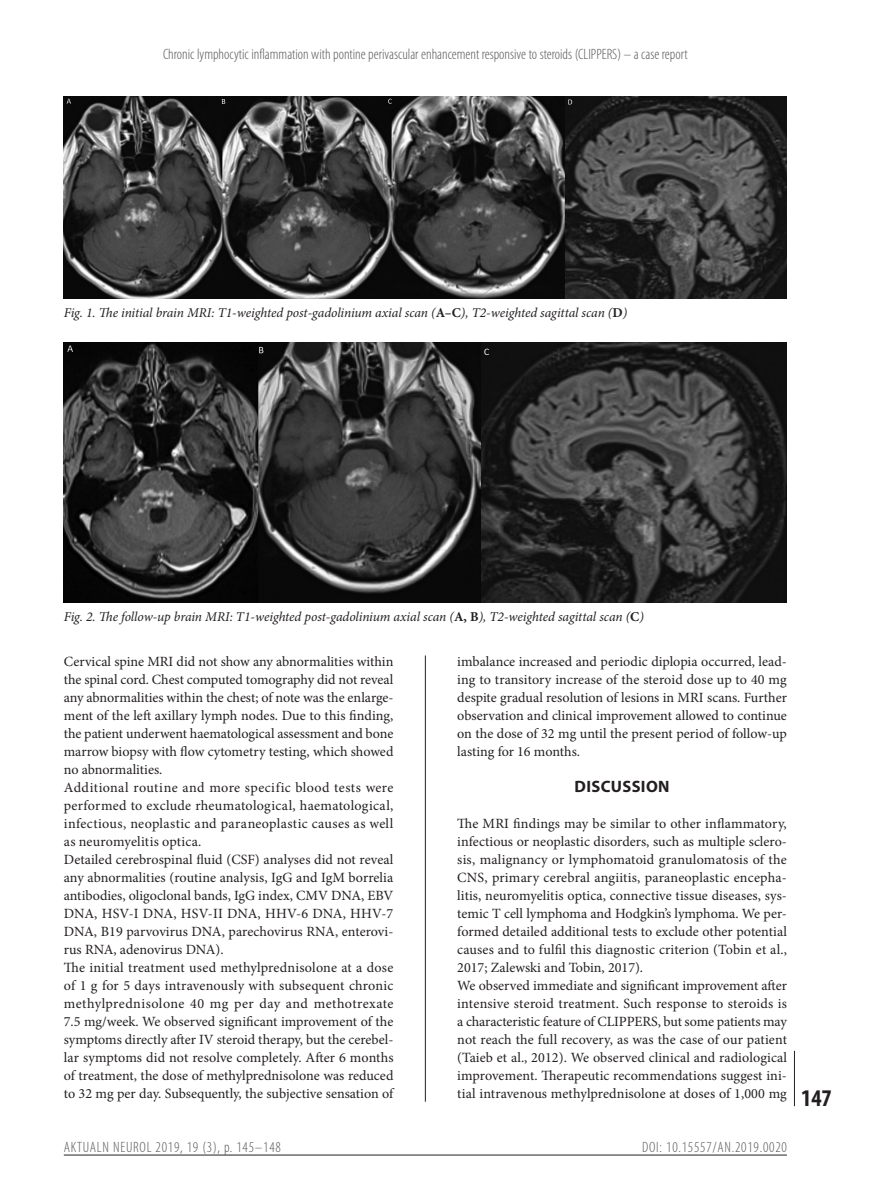
<style>
.page{position:relative;width:872px;height:1191px;background:#fff}
.page>*{position:absolute;margin:0;border:0;box-sizing:border-box;transform-origin:0 0}
.t1{font:700 condensed 24px "Myriad Pro";color:#231f20}
.SRODTYTUL_I{font:700 16.5px "Myriad Pro";letter-spacing:.02em;color:#231f20}
.t2{font:300 condensed 15px "Myriad Pro";color:#57585a}
.t3{font:300 condensed 15px "Myriad Pro";letter-spacing:.05em;color:#57585a}
.TEKST{font:14.1px/18px "Minion Pro";color:#231f20;text-align:justify}
.Podpis{font:italic 13.5px "Minion Pro";letter-spacing:-.01em;color:#231f20}
.s1{font-weight:700;font-style:normal}
</style>
<div class="page">
<hr style="left:794px;top:1050px;width:1px;height:56px;background:#231f20">
<hr style="left:64px;top:1154px;width:723px;height:1px;background:#231f20">
<hr style="left:425px;top:655px;width:1px;height:446px;background:#231f20">
<img style="left:64px;top:97px;width:723px;height:201px">
<img style="left:64px;top:342px;width:723px;height:260px">
<p class="t2" style="left:163px;top:46px;width:526px">Chronic lymphocytic inflammation with pontine perivascular enhancement responsive to steroids (CLIPPERS) – a case report</p>
<p class="Podpis" style="left:64px;top:303px;width:565px">Fig. 1. The initial brain MRI: T1-weighted post-gadolinium axial scan (<span class="s1">A–C</span>), T2-weighted sagittal scan (<span class="s1">D</span>)</p>
<p class="Podpis" style="left:64px;top:607px;width:581px">Fig. 2. The follow-up brain MRI: T1-weighted post-gadolinium axial scan (<span class="s1">A, B</span>), T2-weighted sagittal scan (<span class="s1">C</span>)</p>
<p class="TEKST" style="left:64px;top:653px;width:331px">Cervical spine MRI did not show any abnormalities within the spinal cord. Chest computed tomography did not reveal any abnormalities within the chest; of note was the enlarge&shy;ment of the left axillary lymph nodes. Due to this finding, the patient underwent haematological assessment and bone marrow biopsy with flow cytometry testing, which showed no abnormalities.</p>
<p class="TEKST" style="left:64px;top:779px;width:331px">Additional routine and more specific blood tests were performed to exclude rheumatological, haematological, infectious, neoplastic and paraneoplastic causes as well as neuromyelitis optica.</p>
<p class="TEKST" style="left:64px;top:851px;width:331px">Detailed cerebrospinal fluid (CSF) analyses did not reveal any abnormalities (routine analysis, IgG and IgM borrelia antibodies, oligoclonal bands, IgG index, CMV DNA, EBV DNA, HSV-I DNA, HSV-II DNA, HHV-6 DNA, HHV-7<br>DNA, B19 parvovirus DNA, parechovirus RNA, enterovi&shy;rus RNA, adenovirus DNA).</p>
<p class="TEKST" style="left:64px;top:959px;width:331px">The initial treatment used methylprednisolone at a dose of 1 g for 5 days intravenously with subsequent chronic methylprednisolone 40 mg per day and methotrexate 7.5 mg/week. We observed significant improvement of the symptoms directly after IV steroid therapy, but the cerebel&shy;lar symptoms did not resolve completely. After 6 months of treatment, the dose of methylprednisolone was reduced to 32 mg per day. Subsequently, the subjective sensation of</p>
<p class="TEKST" style="left:457px;top:653px;width:331px">imbalance increased and periodic diplopia occurred, lead&shy;ing to transitory increase of the steroid dose up to 40 mg despite gradual resolution of lesions in MRI scans. Further observation and clinical improvement allowed to continue on the dose of 32 mg until the present period of follow-up lasting for 16 months.</p>
<p class="SRODTYTUL_I" style="left:574px;top:777px;width:96px">DISCUSSION</p>
<p class="TEKST" style="left:457px;top:815px;width:331px">The MRI findings may be similar to other inflammatory, infectious or neoplastic disorders, such as multiple sclero&shy;sis, malignancy or lymphomatoid granulomatosis of the CNS, primary cerebral angiitis, paraneoplastic encepha&shy;litis, neuromyelitis optica, connective tissue diseases, sys&shy;temic T cell lymphoma and Hodgkin’s lymphoma. We per&shy;formed detailed additional tests to exclude other potential causes and to fulfil this diagnostic criterion (Tobin et al., 2017; Zalewski and Tobin, 2017).</p>
<p class="TEKST" style="left:457px;top:977px;width:331px">We observed immediate and significant improvement after intensive steroid treatment. Such response to steroids is a characteristic feature of CLIPPERS, but some patients may not reach the full recovery, as was the case of our patient (Taieb et al., 2012). We observed clinical and radiological improvement. Therapeutic recommendations suggest ini&shy;tial intravenous methylprednisolone at doses of 1,000 mg</p>
<p class="t3" style="left:64px;top:1139px;width:219px">AKTUALN NEUROL 2019, 19 (3), p. 145–148</p>
<p class="t3" style="left:642px;top:1139px;width:146px">DOI: 10.15557/AN.2019.0020</p>
<p class="t1" style="left:801px;top:1085px;width:32px">147</p>
</div>
